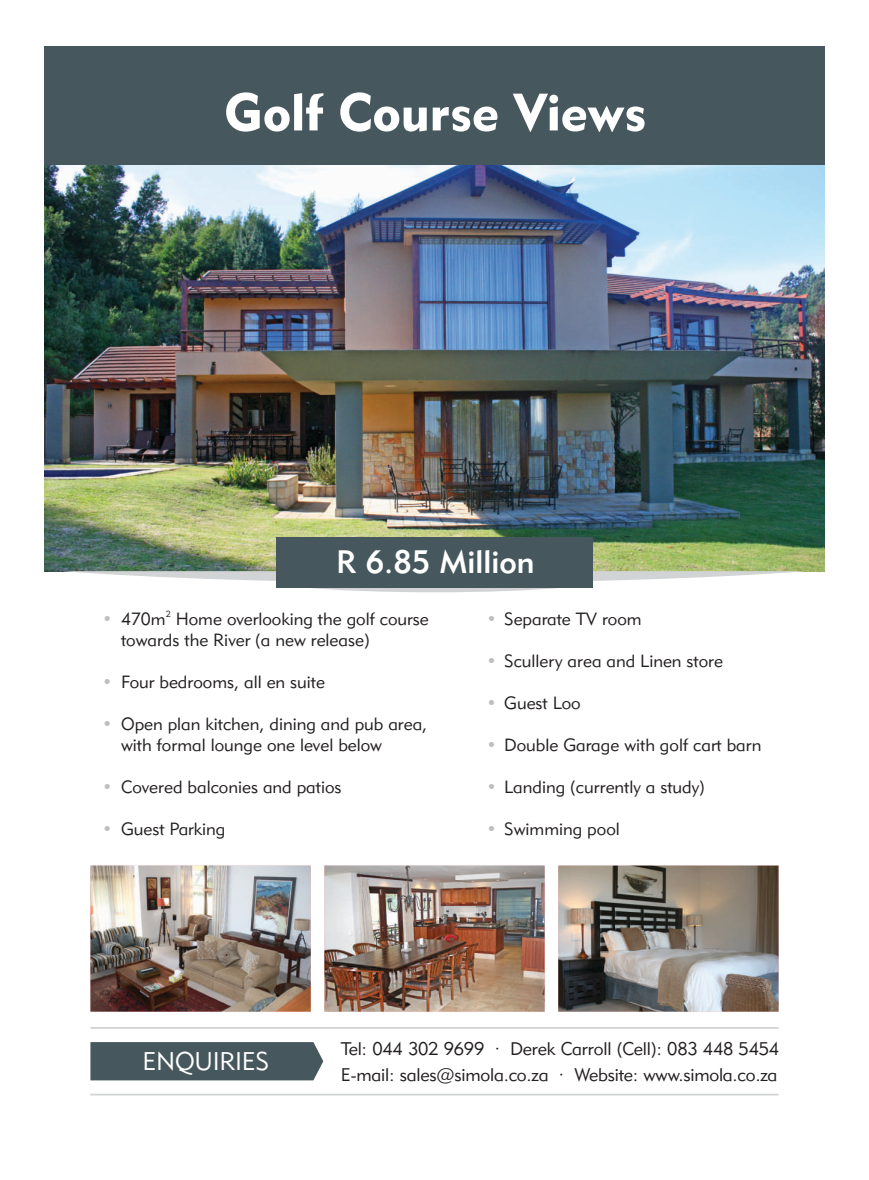
<style>
.page{position:relative;width:869px;height:1180px;background:#fff}
.page>*{position:absolute;margin:0;border:0;box-sizing:border-box;transform-origin:0 0}
.t1{font:52px "Geometric 415 BT Black A";color:#fff}
.t2{font:32.12px "Geometric 415 BT Medium A";color:#fff}
.t3{font:25.25px "Geometric 415 BT Lite A";letter-spacing:-.01em;color:#fff}
.t4{font:18.12px/25.8px "Geometric 415 BT Lite A";letter-spacing:-.01em;color:#231f20}
.t5{font:17.5px/21px "Geometric 415 BT Lite A";color:#231f20}
.t6{font:17.5px "Geometric 415 BT Lite A";color:#bcbec0}
.t7{font:8.75px "Geometric 415 BT Lite A";color:#231f20}
.s1{color:#bcbec0}
</style>
<div class="page">
<img style="left:44px;top:164px;width:780px;height:407px">
<svg style="left:62px;top:571px;width:744px;height:21px"></svg>
<div style="left:276px;top:537px;width:316px;height:50px;background:#46575d"></div>
<div style="left:90px;top:1042px;width:233px;height:38px;background:#46575d"></div>
<div style="left:44px;top:46px;width:780px;height:118px;background:#46575d"></div>
<hr style="left:90px;top:1094px;width:688px;height:1px;background:#d1d3d4">
<hr style="left:90px;top:1027px;width:688px;height:2px;background:#d1d3d4">
<img style="left:90px;top:866px;width:688px;height:146px">
<h1 class="t1" style="left:224px;top:91px;width:423px">Golf Course Views</h1>
<h2 class="t2" style="left:336px;top:549px;width:200px">R 6.85 Million</h2>
<p class="t6" style="left:102px;top:612px;width:12px">•</p>
<p class="t6" style="left:102px;top:675px;width:12px">•</p>
<p class="t6" style="left:102px;top:717px;width:12px">•</p>
<p class="t6" style="left:102px;top:780px;width:12px">•</p>
<p class="t6" style="left:102px;top:822px;width:12px">•</p>
<p class="t7" style="left:166px;top:610px;width:6px">2</p>
<p class="t5" style="left:121px;top:610px;width:309px">470m Home overlooking the golf course towards the River (a new release)</p>
<p class="t5" style="left:121px;top:673px;width:205px">Four bedrooms, all en suite</p>
<p class="t5" style="left:121px;top:715px;width:307px">Open plan kitchen, dining and pub area, with formal lounge one level below</p>
<p class="t5" style="left:121px;top:778px;width:222px">Covered balconies and patios</p>
<p class="t5" style="left:121px;top:820px;width:106px">Guest Parking</p>
<p class="t5" style="left:486px;top:610px;width:156px"><span class="s1">•</span> Separate TV room</p>
<p class="t5" style="left:486px;top:652px;width:238px"><span class="s1">•</span> Scullery area and Linen store</p>
<p class="t5" style="left:486px;top:694px;width:96px"><span class="s1">•</span> Guest Loo</p>
<p class="t5" style="left:486px;top:736px;width:276px"><span class="s1">•</span> Double Garage with golf cart barn</p>
<p class="t5" style="left:486px;top:778px;width:220px"><span class="s1">•</span> Landing (currently a study)</p>
<p class="t5" style="left:486px;top:820px;width:135px"><span class="s1">•</span> Swimming pool</p>
<h3 class="t3" style="left:142px;top:1051px;width:128px">ENQUIRIES</h3>
<p class="t4" style="left:341px;top:1037px;width:439px">Tel: 044 302 9699 · Derek Carroll (Cell): 083 448 5454<br>E-mail: sales@simola.co.za · Website: www.simola.co.za</p>
</div>
